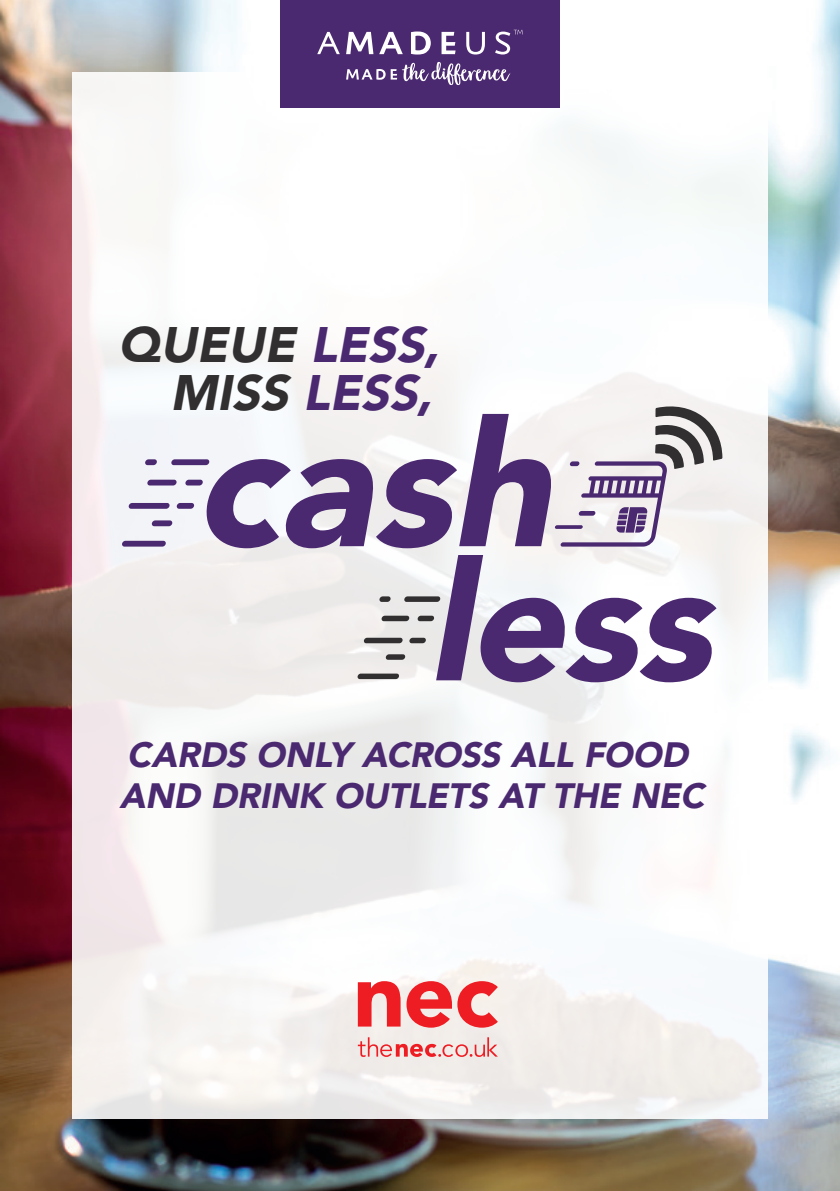
<style>
.page{position:relative;width:840px;height:1191px;background:#fff}
.page>*{position:absolute;margin:0;border:0;box-sizing:border-box;transform-origin:0 0}
.t1{font:italic 900 174.8px "Avenir LT Std";color:#4b2970}
.t2{font:italic 900 165.8px "Avenir LT Std";color:#4b2970}
.t3{font:italic 900 49.4px "Avenir LT Std";color:#312f30}
.t4{font:italic 900 49.4px "Avenir LT Std";color:#4b2970}
.t5{font:italic 900 34.8px/41.8px "Avenir LT Std";color:#4b2970}
.s1{color:#4b2970}
.s2{color:#312f30}
</style>
<div class="page">
<img style="left:0;top:0;width:839px;height:1191px">
<div style="left:72px;top:72px;width:695px;height:1047px;background:linear-gradient(to bottom,#fbfcfc,#f2f0ef)"></div>
<div style="left:280px;top:0;width:279px;height:108px;background:#4b2970"></div>
<svg style="left:171px;top:459px;width:39px;height:6px"></svg>
<svg style="left:145px;top:459px;width:12px;height:6px"></svg>
<svg style="left:151px;top:520px;width:22px;height:6px"></svg>
<svg style="left:176px;top:503px;width:18px;height:6px"></svg>
<svg style="left:147px;top:480px;width:30px;height:5px"></svg>
<svg style="left:185px;top:480px;width:18px;height:5px"></svg>
<svg style="left:128px;top:503px;width:42px;height:6px"></svg>
<svg style="left:121px;top:541px;width:45px;height:5px"></svg>
<svg style="left:554px;top:525px;width:28px;height:4px"></svg>
<svg style="left:560px;top:404px;width:171px;height:142px"></svg>
<svg style="left:346px;top:32px;width:27px;height:22px"></svg>
<svg style="left:379px;top:32px;width:23px;height:22px"></svg>
<svg style="left:411px;top:32px;width:19px;height:23px"></svg>
<svg style="left:441px;top:32px;width:14px;height:22px"></svg>
<svg style="left:317px;top:32px;width:22px;height:22px"></svg>
<svg style="left:466px;top:32px;width:18px;height:23px"></svg>
<svg style="left:495px;top:30px;width:27px;height:25px"></svg>
<svg style="left:346px;top:62px;width:164px;height:23px"></svg>
<svg style="left:403px;top:596px;width:37px;height:6px"></svg>
<svg style="left:379px;top:596px;width:12px;height:6px"></svg>
<svg style="left:385px;top:654px;width:20px;height:6px"></svg>
<svg style="left:409px;top:638px;width:17px;height:5px"></svg>
<svg style="left:381px;top:615px;width:28px;height:6px"></svg>
<svg style="left:417px;top:615px;width:17px;height:6px"></svg>
<svg style="left:363px;top:638px;width:40px;height:5px"></svg>
<svg style="left:357px;top:673px;width:42px;height:6px"></svg>
<svg style="left:357px;top:981px;width:43px;height:45px"></svg>
<svg style="left:406px;top:981px;width:45px;height:46px"></svg>
<svg style="left:457px;top:981px;width:40px;height:46px"></svg>
<svg style="left:357px;top:1037px;width:140px;height:20px"></svg>
<h3 class="t3" style="left:118px;top:315px;width:333px">QUEUE <span class="s1">LESS,</span></h3>
<h3 class="t4" style="left:170px;top:363px;width:273px"><span class="s2">MISS</span> LESS,</h3>
<h1 class="t1" style="left:193px;top:379px;width:395px">cash</h1>
<h2 class="t2" style="left:427px;top:522px;width:320px">less</h2>
<p class="t5" style="left:119px;top:733px;width:593px">CARDS ONLY ACROSS ALL FOOD<br>AND DRINK OUTLETS AT THE NEC</p>
</div>
